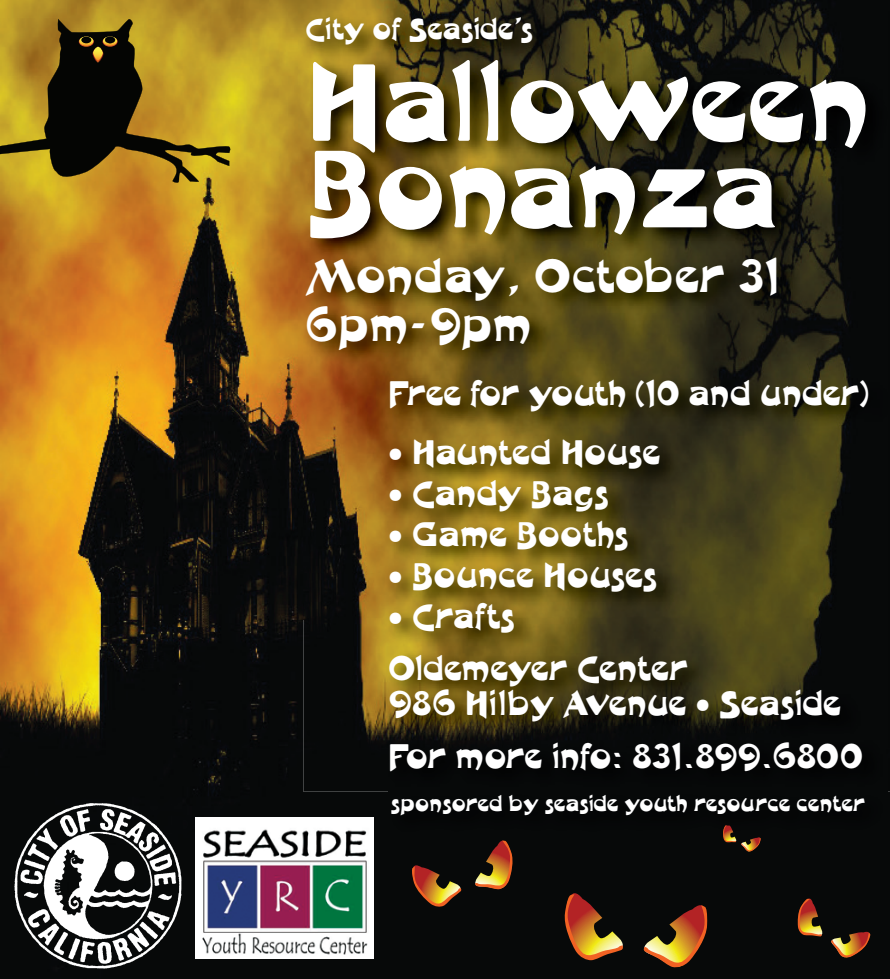
<style>
.page{position:relative;width:890px;height:979px;background:#fff}
.page>*{position:absolute;margin:0;border:0;box-sizing:border-box;transform-origin:0 0}
.t1{font:112.5px/86.5px "Moulin Rouge FLF";letter-spacing:-.015em;color:#fff}
.t2{font:47.5px/49px "Moulin Rouge FLF";letter-spacing:.005em;color:#fff}
.t3{font:35px/52.5px "Moulin Rouge FLF";letter-spacing:-.025em;color:#fff}
.t4{font:35px "Moulin Rouge FLF";color:#fff}
.t5{font:30px "Moulin Rouge FLF";letter-spacing:-.03em;color:#fff}
.t6{font:22.5px "Moulin Rouge FLF";letter-spacing:-.025em;color:#fff}
</style>
<div class="page">
<img style="left:0;top:0;width:889px;height:979px">
<img style="left:303px;top:12px;width:586px;height:779px">
<div style="left:388px;top:789px;width:499px;height:47px;background:#060808"></div>
<img style="left:13px;top:802px;width:170px;height:167px">
<svg style="left:0;top:19px;width:231px;height:164px;background:#856c1b"></svg>
<svg style="left:79px;top:36px;width:39px;height:27px"></svg>
<div style="left:81px;top:37px;width:10px;height:6px;background:#040503;border-radius:50%"></div>
<div style="left:105px;top:36px;width:10px;height:7px;background:#040503;border-radius:50%"></div>
<svg style="left:829px;top:931px;width:41px;height:30px"></svg>
<svg style="left:797px;top:898px;width:25px;height:38px"></svg>
<svg style="left:641px;top:905px;width:66px;height:73px;background:#5f3c1c"></svg>
<svg style="left:562px;top:893px;width:62px;height:76px;background:#623c1b"></svg>
<svg style="left:474px;top:840px;width:40px;height:51px;background:#714620"></svg>
<svg style="left:411px;top:865px;width:51px;height:48px;background:#613a1b"></svg>
<svg style="left:722px;top:823px;width:38px;height:31px"></svg>
<svg style="left:587px;top:814px;width:40px;height:5px"></svg>
<img style="left:196px;top:817px;width:177px;height:141px">
<p class="t5" style="left:305px;top:12px;width:229px">City of Seaside’s</p>
<h1 class="t1" style="left:305px;top:57px;width:566px">Halloween<br>Bonanza</h1>
<h2 class="t2" style="left:305px;top:250px;width:477px">Monday, October 31<br>6pm-9pm</h2>
<p class="t3" style="left:388px;top:367px;width:482px">Free for youth (10 and under)</p>
<p class="t3" style="left:388px;top:425px;width:274px">• Haunted House</p>
<p class="t4" style="left:388px;top:473px;width:223px">• Candy Bags</p>
<p class="t4" style="left:388px;top:514px;width:243px">• Game Booths</p>
<p class="t4" style="left:388px;top:555px;width:271px">• Bounce Houses</p>
<p class="t3" style="left:388px;top:589px;width:302px">• Crafts<br>Oldemeyer Center</p>
<p class="t3" style="left:388px;top:676px;width:477px">986 Hilby Avenue • Seaside<br>For more info: 831.899.6800</p>
<p class="t6" style="left:390px;top:790px;width:476px">sponsored by seaside youth resource center</p>
</div>
